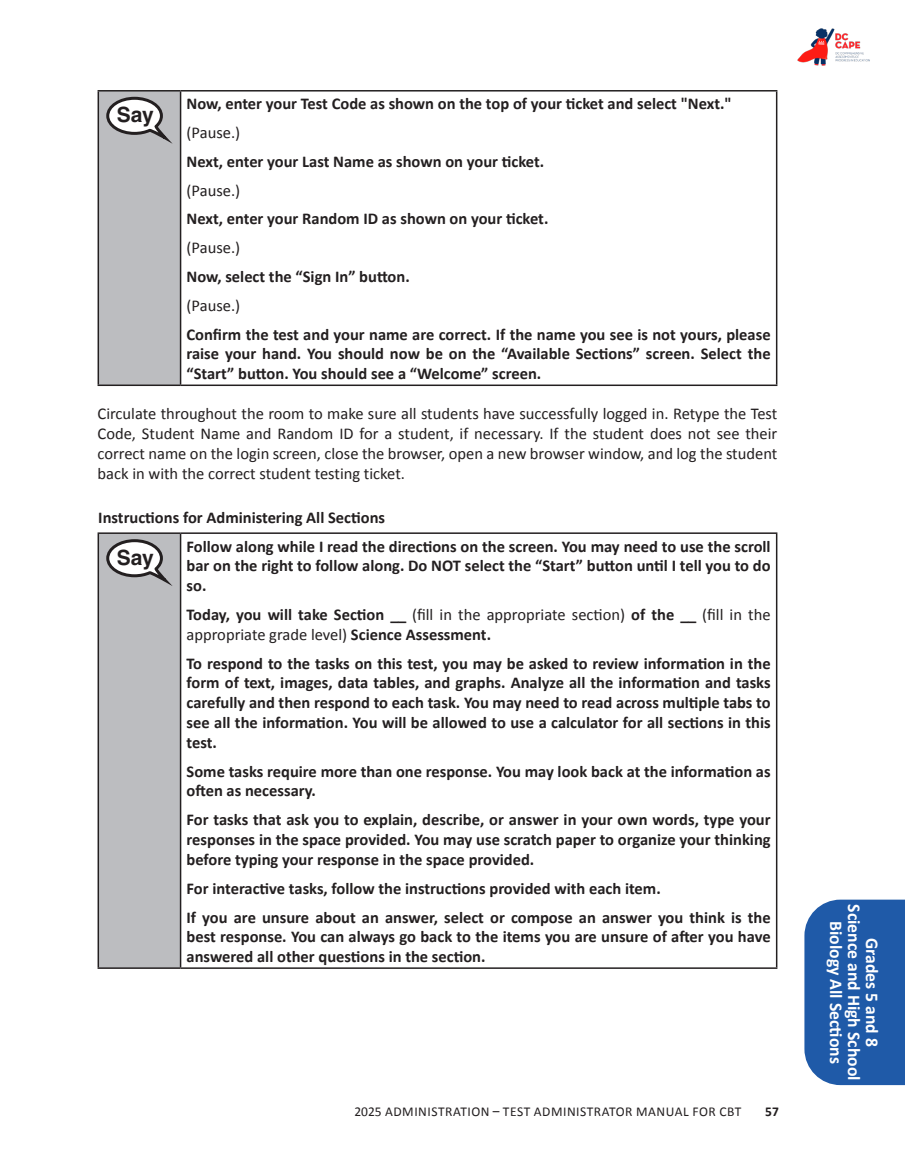
<style>
.page{position:relative;width:905px;height:1175px;background:#fff}
.page>*{position:absolute;margin:0;border:0;box-sizing:border-box;transform-origin:0 0}
.t1{font:700 21px "Helvetica LT Std";letter-spacing:-.01em;color:#231f20}
.t2{font:700 18px/18px "Calibri";color:#fff;text-align:center}
.SAY_text_Bold{font:700 16.5px/19.8px "Calibri";color:#231f20;text-align:justify}
.Main_Body_Text_-_After_Table{font:16.5px/19.8px "Calibri";color:#231f20;text-align:justify}
.SAY_text_Bold-2{font:16.5px/19.8px "Calibri";color:#231f20}
.H3_NoTOC{font:700 16.5px "Calibri";color:#231f20}
.SAY_text_-_regular{font:16.5px "Calibri";color:#231f20}
.t3{font:13.5px "Calibri";letter-spacing:.04em;color:#231f20}
.t4{font:700 13.5px "Calibri";color:#231f20}
.s1{font-weight:700}
</style>
<div class="page">
<svg style="left:804px;top:899px;width:100px;height:186px;background:#2a62ac"></svg>
<img style="left:797px;top:28px;width:73px;height:38px">
<div style="left:98px;top:91px;width:82px;height:294px;background:#bcbdc0"></div>
<hr style="left:98px;top:90px;width:82px;height:2px;background:#231f20">
<hr style="left:98px;top:92px;width:1px;height:292px;background:#231f20">
<hr style="left:180px;top:90px;width:597px;height:2px;background:#231f20">
<hr style="left:180px;top:92px;width:1px;height:292px;background:#231f20">
<hr style="left:776px;top:92px;width:1px;height:292px;background:#231f20">
<hr style="left:98px;top:384px;width:82px;height:2px;background:#231f20">
<hr style="left:180px;top:384px;width:597px;height:2px;background:#231f20">
<svg style="left:106px;top:97px;width:62px;height:44px"></svg>
<div style="left:98px;top:533px;width:82px;height:435px;background:#bcbdc0"></div>
<hr style="left:98px;top:534px;width:1px;height:433px;background:#231f20">
<hr style="left:180px;top:534px;width:1px;height:433px;background:#231f20">
<hr style="left:776px;top:534px;width:1px;height:433px;background:#231f20">
<hr style="left:98px;top:967px;width:82px;height:1px;background:#231f20">
<hr style="left:180px;top:967px;width:597px;height:1px;background:#231f20">
<hr style="left:98px;top:532px;width:82px;height:2px;background:#231f20">
<hr style="left:180px;top:532px;width:597px;height:2px;background:#231f20">
<svg style="left:106px;top:539px;width:62px;height:44px"></svg>
<p class="SAY_text_Bold" style="left:186px;top:93px;width:546px">Now, enter your Test Code as shown on the top of your ticket and select "Next."</p>
<p class="SAY_text_-_regular" style="left:186px;top:121px;width:55px">(Pause.)</p>
<p class="SAY_text_Bold" style="left:186px;top:151px;width:359px">Next, enter your Last Name as shown on your ticket.</p>
<p class="SAY_text_-_regular" style="left:186px;top:179px;width:55px">(Pause.)</p>
<p class="SAY_text_Bold" style="left:186px;top:208px;width:363px">Next, enter your Random ID as shown on your ticket.</p>
<p class="SAY_text_-_regular" style="left:186px;top:236px;width:55px">(Pause.)</p>
<p class="SAY_text_Bold" style="left:186px;top:266px;width:225px">Now, select the “Sign In” button.</p>
<p class="SAY_text_-_regular" style="left:186px;top:294px;width:55px">(Pause.)</p>
<p class="SAY_text_Bold" style="left:186px;top:324px;width:585px">Confirm the test and your name are correct. If the name you see is not yours, please raise your hand. You should now be on the “Available Sections” screen. Select the “Start” button. You should see a “Welcome” screen.</p>
<p class="Main_Body_Text_-_After_Table" style="left:98px;top:403px;width:681px">Circulate throughout the room to make sure all students have successfully logged in. Retype the Test Code, Student Name and Random ID for a student, if necessary. If the student does not see their correct name on the login screen, close the browser, open a new browser window, and log the student back in with the correct student testing ticket.</p>
<h4 class="H3_NoTOC" style="left:98px;top:505px;width:288px">Instructions for Administering All Sections</h4>
<p class="t1" style="left:117px;top:544px;width:38px">Say</p>
<p class="SAY_text_Bold" style="left:186px;top:535px;width:585px">Follow along while I read the directions on the screen. You may need to use the scroll bar on the right to follow along. Do NOT select the “Start” button until I tell you to do so.</p>
<p class="SAY_text_Bold-2" style="left:186px;top:604px;width:585px"><span class="s1">Today, you will take Section __</span> (fill in the appropriate section) <span class="s1">of the __</span> (fill in the appropriate grade level) <span class="s1">Science Assessment.</span></p>
<p class="SAY_text_Bold" style="left:186px;top:652px;width:585px">To respond to the tasks on this test, you may be asked to review information in the form of text, images, data tables, and graphs. Analyze all the information and tasks carefully and then respond to each task. You may need to read across multiple tabs to see all the information. You will be allowed to use a calculator for all sections in this test.</p>
<p class="SAY_text_Bold" style="left:186px;top:760px;width:585px">Some tasks require more than one response. You may look back at the information as often as necessary.</p>
<p class="SAY_text_Bold" style="left:186px;top:809px;width:585px">For tasks that ask you to explain, describe, or answer in your own words, type your responses in the space provided. You may use scratch paper to organize your thinking before typing your response in the space provided.</p>
<p class="SAY_text_Bold" style="left:186px;top:877px;width:475px">For interactive tasks, follow the instructions provided with each item.</p>
<p class="SAY_text_Bold" style="left:186px;top:906px;width:585px">If you are unsure about an answer, select or compose an answer you think is the best response. You can always go back to the items you are unsure of after you have answered all other questions in the section.</p>
<p class="t1" style="left:117px;top:102px;width:38px">Say</p>
<p class="t3" style="left:354px;top:1102px;width:388px">2025 ADMINISTRATION – TEST ADMINISTRATOR MANUAL FOR CBT</p>
<p class="t4" style="left:765px;top:1102px;width:15px">57</p>
<p class="t2" style="left:881px;top:904px;width:178px;rotate:90deg">Grades 5 and 8<br>Science and High School<br>Biology All Sections</p>
</div>
